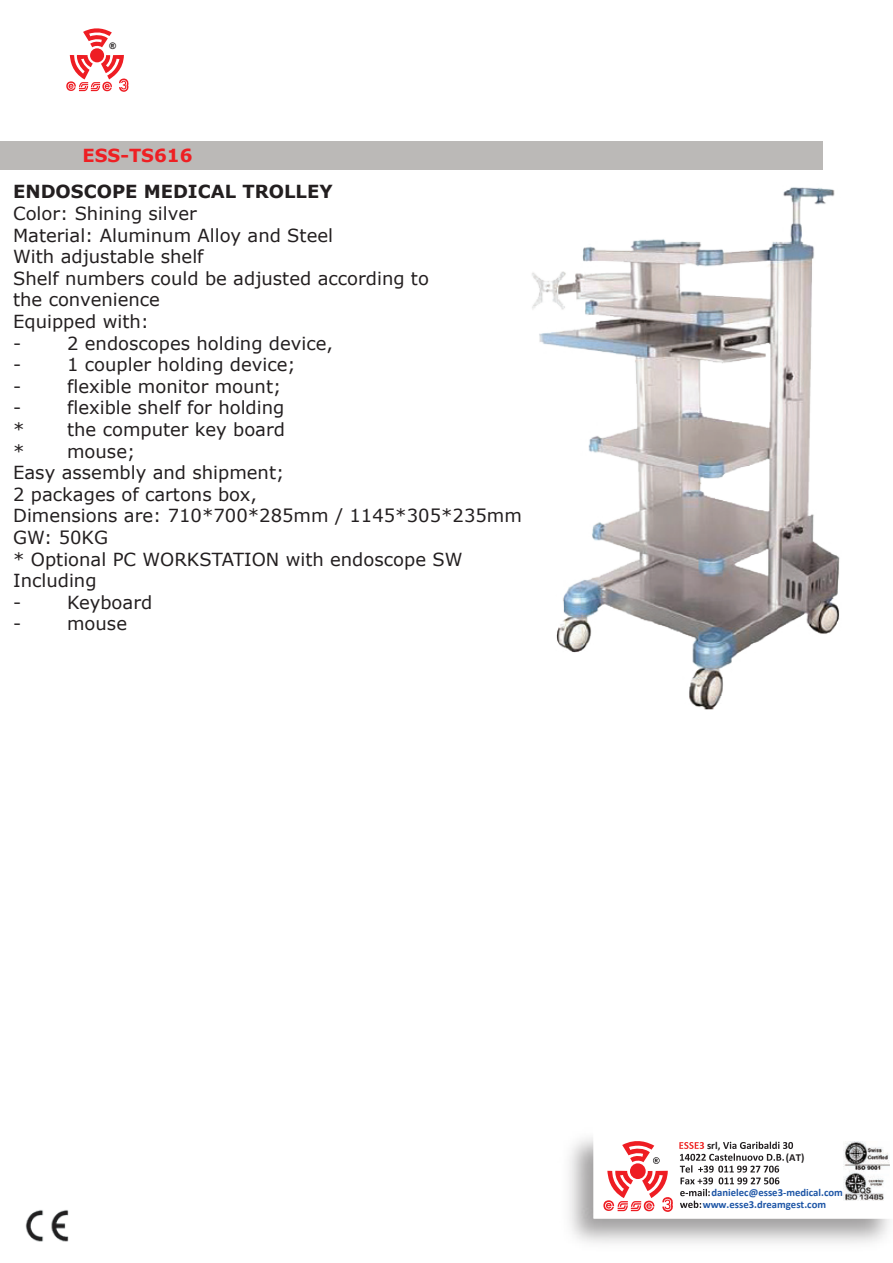
<style>
.page{position:relative;width:893px;height:1263px;background:#fff}
.page>*{position:absolute;margin:0;border:0;box-sizing:border-box;transform-origin:0 0}
.t1{font:18px/21.6px "Verdana";color:#231f20}
.t2{font:700 18px "Verdana";color:#231f20}
.t3{font:700 18px "Verdana";color:#ee1f23}
.t4{font:700 10.65px "Calibri";color:#1e56a6}
.t5{font:700 10.65px "Calibri";color:#231f20}
.t6{font:900 9px "Arial";color:#231f20}
</style>
<div class="page">
<div style="left:0;top:141px;width:822px;height:28px;background:#bbb9b7"></div>
<div style="left:90px;top:48px;width:14px;height:14px;background:#ee1d23;border-radius:50%"></div>
<svg style="left:83px;top:28px;width:29px;height:19px"></svg>
<svg style="left:66px;top:55px;width:63px;height:37px"></svg>
<img style="left:532px;top:187px;width:308px;height:523px">
<img style="left:25px;top:1210px;width:44px;height:32px">
<img style="left:569px;top:1137px;width:321px;height:106px">
<p class="t6" style="left:109px;top:40px;width:9px">®</p>
<p class="t3" style="left:82px;top:143px;width:111px">ESS-TS616</p>
<p class="t2" style="left:13px;top:179px;width:321px">ENDOSCOPE MEDICAL TROLLEY</p>
<p class="t1" style="left:13px;top:202px;width:417px">Color: Shining silver<br>Material: Aluminum Alloy and Steel<br>With adjustable shelf<br>Shelf numbers could be adjusted according to the convenience<br>Equipped with:<br>-</p>
<p class="t1" style="left:67px;top:332px;width:267px">2 endoscopes holding device,</p>
<p class="t1" style="left:13px;top:354px;width:10px">-</p>
<p class="t1" style="left:67px;top:354px;width:230px">1 coupler holding device;</p>
<p class="t1" style="left:13px;top:375px;width:10px">-</p>
<p class="t1" style="left:67px;top:375px;width:216px">flexible monitor mount;</p>
<p class="t1" style="left:13px;top:397px;width:10px">-</p>
<p class="t1" style="left:13px;top:397px;width:510px;text-indent:54px">flexible shelf for holding<br>* the computer key board<br>* mouse;<br>Easy assembly and shipment;<br>2 packages of cartons box,<br>Dimensions are: 710*700*285mm / 1145*305*235mm<br>GW: 50KG<br>* Optional PC WORKSTATION with endoscope SW<br>Including<br>-</p>
<p class="t1" style="left:67px;top:591px;width:87px">Keyboard</p>
<p class="t1" style="left:13px;top:613px;width:10px">-</p>
<p class="t1" style="left:67px;top:613px;width:61px">mouse</p>
<p class="t5" style="left:707px;top:1138px;width:15px">srl,</p>
<p class="t5" style="left:786px;top:1150px;width:20px">(AT)</p>
<p class="t4" style="left:711px;top:1185px;width:133px">danielec@esse3-medical.com</p>
<p class="t4" style="left:703px;top:1197px;width:125px">www.esse3.dreamgest.com</p>
</div>
